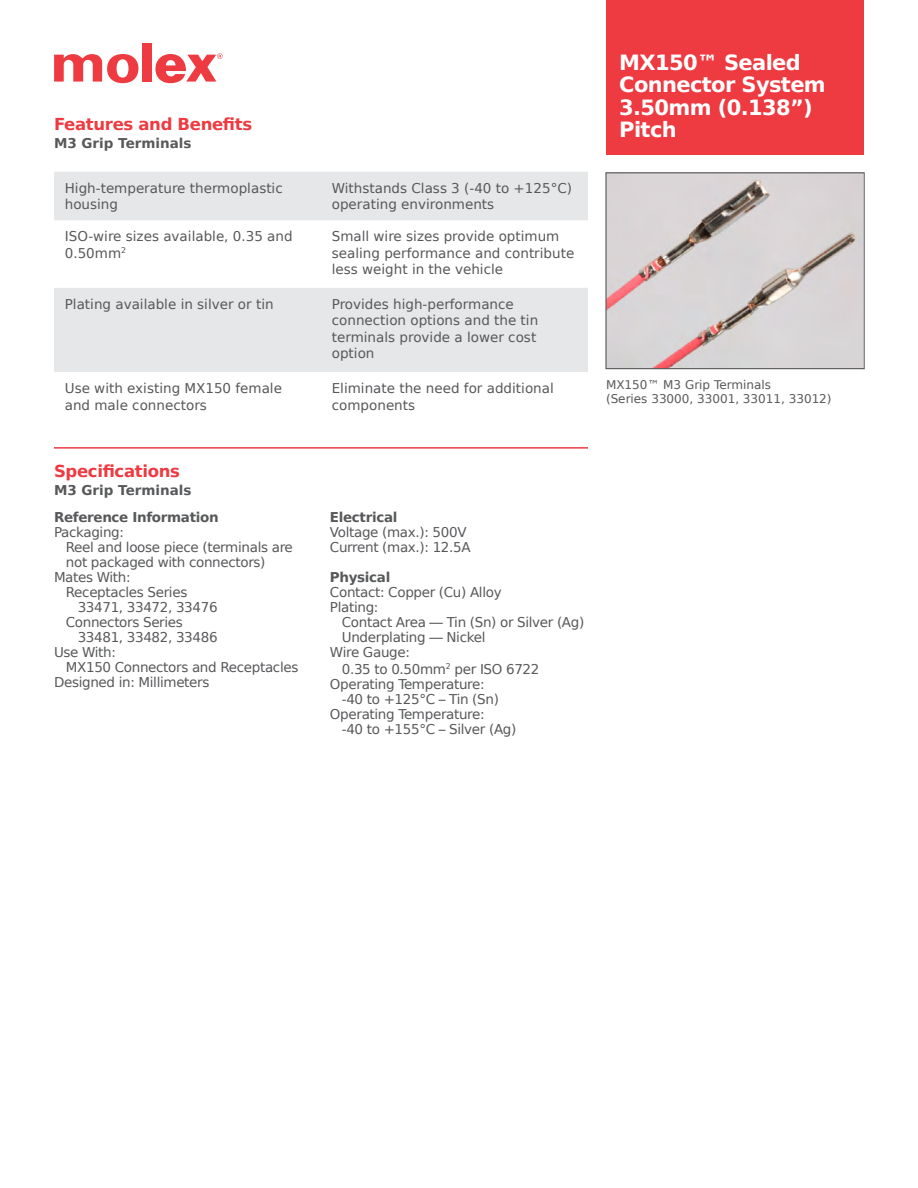
<style>
.page{position:relative;width:918px;height:1188px;background:#fff}
.page>*{position:absolute;margin:0;border:0;box-sizing:border-box;transform-origin:0 0}
.product_name{font:700 21px/22.5px "Bitstream Vera Sans";letter-spacing:-.03em;color:#fff}
.subhead_red{font:700 16.5px "Bitstream Vera Sans";letter-spacing:-.02em;color:#ee3a41}
.text_body{font:13.5px "Bitstream Vera Sans";letter-spacing:-.025em;color:#57585a}
.text_body-2{font:13.5px/16.5px "Bitstream Vera Sans";color:#57585a}
.subhead_specificatio{font:700 13.5px "Bitstream Vera Sans";letter-spacing:-.025em;color:#57585a}
.subhead_specificatio-2{font:700 13.5px "Bitstream Vera Sans";color:#57585a}
.t1{font:12px "Bitstream Vera Sans";color:#57585a}
</style>
<div class="page">
<div style="left:142px;top:43px;width:9px;height:39px;background:#ee3a41"></div>
<svg style="left:54px;top:54px;width:84px;height:29px"></svg>
<svg style="left:155px;top:53px;width:68px;height:30px"></svg>
<div style="left:606px;top:0;width:258px;height:154px;background:#ee3a41"></div>
<svg style="left:54px;top:172px;width:534px;height:200px;fill:#e6e7e9"></svg>
<hr style="left:54px;top:447px;width:534px;height:2px;background:#ee3a41">
<img style="left:607px;top:174px;width:256px;height:193px">
<div style="left:605px;top:172px;width:260px;height:197px;border:1px solid #57585a"></div>
<p class="subhead_red" style="left:54px;top:114px;width:200px">Features and Benefits</p>
<p class="subhead_specificatio-2" style="left:54px;top:135px;width:139px">M3 Grip Terminals</p>
<p class="text_body-2" style="left:65px;top:180px;width:220px">High-temperature thermoplastic housing</p>
<p class="text_body-2" style="left:332px;top:180px;width:242px">Withstands Class 3 (-40 to +125°C) operating environments</p>
<p class="text_body-2" style="left:65px;top:228px;width:229px">ISO-wire sizes available, 0.35 and<br>0.50mm<sup>2</sup></p>
<p class="text_body-2" style="left:332px;top:228px;width:244px">Small wire sizes provide optimum sealing performance and contribute less weight in the vehicle</p>
<p class="text_body-2" style="left:65px;top:296px;width:210px">Plating available in silver or tin</p>
<p class="text_body-2" style="left:332px;top:296px;width:208px">Provides high-performance connection options and the tin terminals provide a lower cost option</p>
<p class="text_body-2" style="left:65px;top:380px;width:219px">Use with existing MX150 female and male connectors</p>
<p class="text_body-2" style="left:332px;top:380px;width:224px">Eliminate the need for additional components</p>
<p class="subhead_red" style="left:54px;top:462px;width:127px">Specifications</p>
<p class="subhead_specificatio-2" style="left:54px;top:482px;width:139px">M3 Grip Terminals</p>
<p class="subhead_specificatio" style="left:54px;top:510px;width:166px">Reference Information</p>
<p class="text_body" style="left:54px;top:525px;width:72px">Packaging:</p>
<p class="text_body" style="left:66px;top:540px;width:229px">Reel and loose piece (terminals are</p>
<p class="text_body" style="left:66px;top:555px;width:201px">not packaged with connectors)</p>
<p class="text_body" style="left:54px;top:570px;width:78px">Mates With:</p>
<p class="text_body" style="left:66px;top:585px;width:123px">Receptacles Series</p>
<p class="text_body" style="left:78px;top:600px;width:141px">33471, 33472, 33476</p>
<p class="text_body" style="left:66px;top:615px;width:119px">Connectors Series</p>
<p class="text_body" style="left:78px;top:630px;width:141px">33481, 33482, 33486</p>
<p class="text_body" style="left:54px;top:645px;width:64px">Use With:</p>
<p class="text_body" style="left:66px;top:660px;width:234px">MX150 Connectors and Receptacles</p>
<p class="text_body" style="left:54px;top:675px;width:157px">Designed in: Millimeters</p>
<p class="subhead_specificatio" style="left:330px;top:510px;width:69px">Electrical</p>
<p class="text_body" style="left:330px;top:525px;width:138px">Voltage (max.): 500V</p>
<p class="text_body" style="left:330px;top:540px;width:142px">Current (max.): 12.5A</p>
<p class="subhead_specificatio" style="left:330px;top:570px;width:62px">Physical</p>
<p class="text_body" style="left:330px;top:585px;width:173px">Contact: Copper (Cu) Alloy</p>
<p class="text_body" style="left:330px;top:600px;width:50px">Plating:</p>
<p class="text_body" style="left:342px;top:615px;width:244px">Contact Area — Tin (Sn) or Silver (Ag)</p>
<p class="text_body" style="left:342px;top:630px;width:145px">Underplating — Nickel</p>
<p class="text_body" style="left:330px;top:645px;width:82px">Wire Gauge:</p>
<p class="text_body" style="left:342px;top:661px;width:199px">0.35 to 0.50mm<sup>2</sup> per ISO 6722</p>
<p class="text_body" style="left:330px;top:676px;width:156px">Operating Temperature:</p>
<p class="text_body" style="left:342px;top:691px;width:159px">-40 to +125°C – Tin (Sn)</p>
<p class="text_body" style="left:330px;top:706px;width:156px">Operating Temperature:</p>
<p class="text_body" style="left:342px;top:721px;width:176px">-40 to +155°C – Silver (Ag)</p>
<p class="product_name" style="left:619px;top:51px;width:208px">MX150™ Sealed<br>Connector System<br>3.50mm (0.138”)<br>Pitch</p>
<p class="t1" style="left:606px;top:378px;width:167px">MX150™ M3 Grip Terminals</p>
<p class="t1" style="left:606px;top:392px;width:227px">(Series 33000, 33001, 33011, 33012)</p>
</div>
